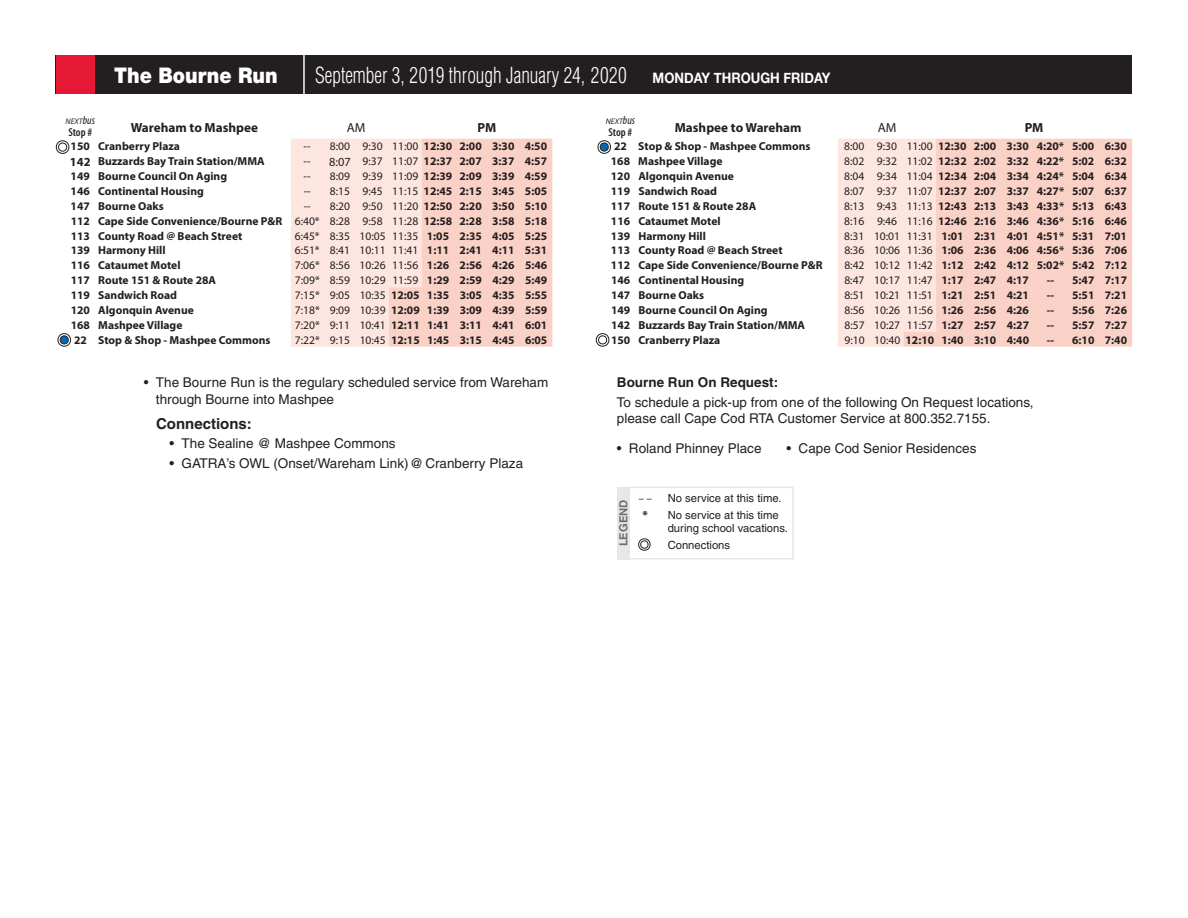
<style>
.page{position:relative;width:1188px;height:918px;background:#fff}
.page>*{position:absolute;margin:0;border:0;box-sizing:border-box;transform-origin:0 0}
.t1{font:300 condensed 21.6px "Helvetica";color:#fff;scale:.9 1}
.t2{font:900 21.6px "Helvetica Neue";color:#fff;scale:.9 1}
.t3{font:700 15px "Helvetica";color:#231f20}
.t4{font:13.5px/16.2px "Helvetica";color:#231f20}
.t5{font:700 13.5px "Helvetica";color:#231f20}
.t6{font:700 13.2px "Myriad Pro";color:#231f20}
.t7{font:13.2px "Myriad Pro";color:#231f20}
.t8{font:700 11.55px/14.9px "Myriad Pro";color:#231f20;text-align:justify}
.t9{font:11.55px "Myriad Pro";color:#231f20}
.t10{font:600 condensed 11.55px "Myriad Pro";color:#231f20}
.t11{font:11.25px/17.1px "Helvetica";color:#231f20;text-align:right}
.t12{font:700 11.25px "Helvetica";color:#6c6d70}
.t13{font:11.25px "Myriad Pro";color:#231f20}
.t14{font:italic 8.1px "Myriad Pro";color:#231f20}
.s1{font-family:"Helvetica Neue";font-weight:700;font-stretch:normal;font-size:14.4px}
.s2{font-stretch:condensed;font-size:11.55px}
.s3{font-weight:400}
.s4{font-size:12.45px}
.s5{font-weight:400;font-size:12.45px}
.s6{font-family:"Myriad"}
.s7{font-weight:700}
.s8{font-family:"Myriad Pro";font-weight:700;font-size:12px}
</style>
<div class="page">
<div style="left:56px;top:55px;width:1076px;height:39px;background:#231f20"></div>
<hr style="left:303px;top:55px;width:2px;height:39px;background:#fff">
<div style="left:56px;top:55px;width:39px;height:39px;background:#e51836"></div>
<div style="left:628px;top:487px;width:166px;height:73px;border:2px solid #e6e7e9"></div>
<div style="left:617px;top:487px;width:12px;height:73px;background:#e6e7e9"></div>
<svg style="left:55px;top:138px;width:497px;height:209px"></svg>
<div style="left:838px;top:139px;width:65px;height:208px;background:#fce6df"></div>
<svg style="left:903px;top:139px;width:229px;height:208px;background:#fad3c9"></svg>
<svg style="left:595px;top:333px;width:15px;height:14px"></svg>
<svg style="left:597px;top:140px;width:14px;height:14px"></svg>
<svg style="left:638px;top:538px;width:13px;height:13px"></svg>
<h1 class="t2" style="left:114px;top:62px;width:183px">The Bourne Run</h1>
<h1 class="t1" style="left:315px;top:63px;width:574px">September 3, 2019 through January 24, 2020 <span class="s1">MONDAY THROUGH FRIDAY</span></h1>
<p class="t14" style="left:66px;top:117px;width:31px">NEXT<span class="s2">bus</span></p>
<p class="t10" style="left:68px;top:126px;width:25px">Stop #</p>
<p class="t6" style="left:131px;top:119px;width:129px">Wareham to Mashpee</p>
<p class="t7" style="left:347px;top:120px;width:20px">AM</p>
<p class="t6" style="left:478px;top:119px;width:20px">PM</p>
<p class="t8" style="left:71px;top:139px;width:111px">150 Cranberry Plaza</p>
<p class="t9" style="left:304px;top:139px;width:9px">--</p>
<p class="t8" style="left:330px;top:139px;width:219px"><span class="s3">8:00 9:30 11:00</span> 12:30 2:00 3:30 4:50</p>
<p class="t8" style="left:70px;top:154px;width:196px"><span class="s4">142</span> Buzzards Bay Train Station/MMA</p>
<p class="t9" style="left:304px;top:154px;width:9px">--</p>
<p class="t8" style="left:329px;top:154px;width:220px"><span class="s5">8:07</span> <span class="s3">9:37 11:07</span> 12:37 2:07 3:37 4:57</p>
<p class="t8" style="left:71px;top:168px;width:158px">149 Bourne Council On Aging</p>
<p class="t9" style="left:304px;top:169px;width:9px">--</p>
<p class="t8" style="left:330px;top:168px;width:219px"><span class="s3">8:09 9:39 11:09</span> 12:39 2:09 3:39 4:59</p>
<p class="t8" style="left:71px;top:183px;width:135px">146 Continental Housing</p>
<p class="t9" style="left:304px;top:184px;width:9px">--</p>
<p class="t8" style="left:330px;top:183px;width:219px"><span class="s3">8:15 9:45 11:15</span> 12:45 2:15 3:45 5:05</p>
<p class="t8" style="left:71px;top:198px;width:95px">147 Bourne Oaks</p>
<p class="t9" style="left:304px;top:199px;width:9px">--</p>
<p class="t8" style="left:71px;top:198px;width:478px;text-indent:259px"><span class="s3">8:20 9:50 11:20</span> 12:50 2:20 3:50 5:10<br>112 Cape Side Convenience/Bourne P&amp;R <span class="s3">6:40* 8:28 9:58 11:28</span> 12:58 2:28 3:58 5:18<br>113 County Road <span class="s6">@</span> Beach Street</p>
<p class="t9" style="left:295px;top:229px;width:254px">6:45* 8:35 10:05 11:35 <span class="s7">1:05 2:35 4:05 5:25</span></p>
<p class="t8" style="left:71px;top:243px;width:96px">139 Harmony Hill</p>
<p class="t9" style="left:295px;top:243px;width:254px">6:51* 8:41 10:11 11:41 <span class="s7">1:11 2:41 4:11 5:31</span></p>
<p class="t8" style="left:71px;top:258px;width:111px">116 Cataumet Motel</p>
<p class="t9" style="left:295px;top:258px;width:254px">7:06* 8:56 10:26 11:56 <span class="s7">1:26 2:56 4:26 5:46</span></p>
<p class="t8" style="left:71px;top:272px;width:147px">117 Route 151 &amp; Route 28A</p>
<p class="t9" style="left:295px;top:273px;width:254px">7:09* 8:59 10:29 11:59 <span class="s7">1:29 2:59 4:29 5:49</span></p>
<p class="t8" style="left:71px;top:287px;width:108px">119 Sandwich Road</p>
<p class="t8" style="left:295px;top:287px;width:254px"><span class="s3">7:15* 9:05 10:35</span> 12:05 1:35 3:05 4:35 5:55</p>
<p class="t8" style="left:71px;top:302px;width:125px">120 Algonquin Avenue</p>
<p class="t8" style="left:295px;top:302px;width:254px"><span class="s3">7:18* 9:09 10:39</span> 12:09 1:39 3:09 4:39 5:59</p>
<p class="t8" style="left:71px;top:317px;width:113px">168 Mashpee Village</p>
<p class="t8" style="left:295px;top:317px;width:254px"><span class="s3">7:20* 9:11 10:41</span> 12:11 1:41 3:11 4:41 6:01</p>
<p class="t8" style="left:74px;top:332px;width:198px">22 Stop &amp; Shop - Mashpee Commons</p>
<p class="t8" style="left:295px;top:332px;width:254px"><span class="s3">7:22* 9:15 10:45</span> 12:15 1:45 3:15 4:45 6:05</p>
<p class="t4" style="left:156px;top:375px;width:394px;text-indent:-12px">• The Bourne Run is the regulary scheduled service from Wareham through Bourne into Mashpee</p>
<p class="t4" style="left:170px;top:435px;width:228px">• The Sealine @ Mashpee Commons</p>
<p class="t4" style="left:170px;top:455px;width:355px">• GATRA’s OWL (Onset/Wareham Link) @ Cranberry Plaza</p>
<p class="t3" style="left:156px;top:414px;width:97px">Connections:</p>
<p class="t14" style="left:606px;top:117px;width:31px">NEXT<span class="s2">bus</span></p>
<p class="t10" style="left:609px;top:126px;width:25px">Stop #</p>
<p class="t6" style="left:675px;top:119px;width:128px">Mashpee to Wareham</p>
<p class="t7" style="left:878px;top:120px;width:20px">AM</p>
<p class="t6" style="left:1025px;top:119px;width:20px">PM</p>
<p class="t8" style="left:614px;top:139px;width:198px">22 Stop &amp; Shop - Mashpee Commons</p>
<p class="t8" style="left:844px;top:139px;width:284px"><span class="s3">8:00 9:30 11:00</span> 12:30 2:00 3:30 4:20* 5:00 6:30</p>
<p class="t8" style="left:611px;top:154px;width:113px">168 Mashpee Village</p>
<p class="t8" style="left:844px;top:154px;width:284px"><span class="s3">8:02 9:32 11:02</span> 12:32 2:02 3:32 4:22* 5:02 6:32</p>
<p class="t8" style="left:611px;top:168px;width:125px">120 Algonquin Avenue</p>
<p class="t8" style="left:844px;top:168px;width:284px"><span class="s3">8:04 9:34 11:04</span> 12:34 2:04 3:34 4:24* 5:04 6:34</p>
<p class="t8" style="left:611px;top:183px;width:108px">119 Sandwich Road</p>
<p class="t8" style="left:844px;top:183px;width:284px"><span class="s3">8:07 9:37 11:07</span> 12:37 2:07 3:37 4:27* 5:07 6:37</p>
<p class="t8" style="left:611px;top:198px;width:147px">117 Route 151 &amp; Route 28A</p>
<p class="t8" style="left:844px;top:198px;width:284px"><span class="s3">8:13 9:43 11:13</span> 12:43 2:13 3:43 4:33* 5:13 6:43</p>
<p class="t8" style="left:611px;top:213px;width:111px">116 Cataumet Motel</p>
<p class="t8" style="left:844px;top:213px;width:284px"><span class="s3">8:16 9:46 11:16</span> 12:46 2:16 3:46 4:36* 5:16 6:46</p>
<p class="t8" style="left:611px;top:228px;width:96px">139 Harmony Hill</p>
<p class="t8" style="left:844px;top:228px;width:284px"><span class="s3">8:31 10:01 11:31</span> 1:01 2:31 4:01 4:51* 5:31 7:01</p>
<p class="t8" style="left:611px;top:243px;width:173px">113 County Road <span class="s6">@</span> Beach Street</p>
<p class="t8" style="left:844px;top:243px;width:284px"><span class="s3">8:36 10:06 11:36</span> 1:06 2:36 4:06 4:56* 5:36 7:06</p>
<p class="t8" style="left:611px;top:258px;width:213px">112 Cape Side Convenience/Bourne P&amp;R</p>
<p class="t8" style="left:844px;top:258px;width:284px"><span class="s3">8:42 10:12 11:42</span> 1:12 2:42 4:12 5:02* 5:42 7:12</p>
<p class="t8" style="left:611px;top:272px;width:135px">146 Continental Housing</p>
<p class="t9" style="left:844px;top:273px;width:186px">8:47 10:17 11:47 <span class="s7">1:17 2:47 4:17</span></p>
<p class="t8" style="left:1047px;top:272px;width:9px">--</p>
<p class="t8" style="left:1072px;top:272px;width:56px">5:47 7:17</p>
<p class="t8" style="left:611px;top:287px;width:95px">147 Bourne Oaks</p>
<p class="t9" style="left:844px;top:288px;width:186px">8:51 10:21 11:51 <span class="s7">1:21 2:51 4:21</span></p>
<p class="t8" style="left:1047px;top:287px;width:9px">--</p>
<p class="t8" style="left:1072px;top:287px;width:56px">5:51 7:21</p>
<p class="t8" style="left:611px;top:302px;width:158px">149 Bourne Council On Aging</p>
<p class="t9" style="left:844px;top:303px;width:186px">8:56 10:26 11:56 <span class="s7">1:26 2:56 4:26</span></p>
<p class="t8" style="left:1047px;top:302px;width:9px">--</p>
<p class="t8" style="left:1072px;top:302px;width:56px">5:56 7:26</p>
<p class="t8" style="left:611px;top:317px;width:196px">142 Buzzards Bay Train Station/MMA</p>
<p class="t9" style="left:844px;top:318px;width:186px">8:57 10:27 11:57 <span class="s7">1:27 2:57 4:27</span></p>
<p class="t8" style="left:1047px;top:317px;width:9px">--</p>
<p class="t8" style="left:1072px;top:317px;width:56px">5:57 7:27</p>
<p class="t8" style="left:611px;top:332px;width:111px">150 Cranberry Plaza</p>
<p class="t8" style="left:844px;top:332px;width:186px"><span class="s3">9:10 10:40</span> 12:10 1:40 3:10 4:40</p>
<p class="t8" style="left:1047px;top:332px;width:9px">--</p>
<p class="t8" style="left:1072px;top:332px;width:56px">6:10 7:40</p>
<p class="t5" style="left:617px;top:374px;width:163px">Bourne Run On Request:</p>
<p class="t4" style="left:617px;top:394px;width:418px">To schedule a pick-up from one of the following On Request locations, please call Cape Cod RTA Customer Service at 800.352.7155.</p>
<p class="t4" style="left:617px;top:440px;width:146px">• Roland Phinney Place</p>
<p class="t4" style="left:787px;top:440px;width:191px">• Cape Cod Senior Residences</p>
<p class="t12" style="left:617px;top:546px;width:48px;rotate:-90deg">LEGEND</p>
<p class="t11" style="left:642px;top:490px;width:141px">No service at this time.<br><span class="s8">*</span> No service at this time</p>
<p class="t11" style="left:668px;top:520px;width:122px">during school vacations.</p>
<p class="t13" style="left:638px;top:492px;width:15px">– –</p>
<p class="t11" style="left:668px;top:537px;width:64px">Connections</p>
</div>
